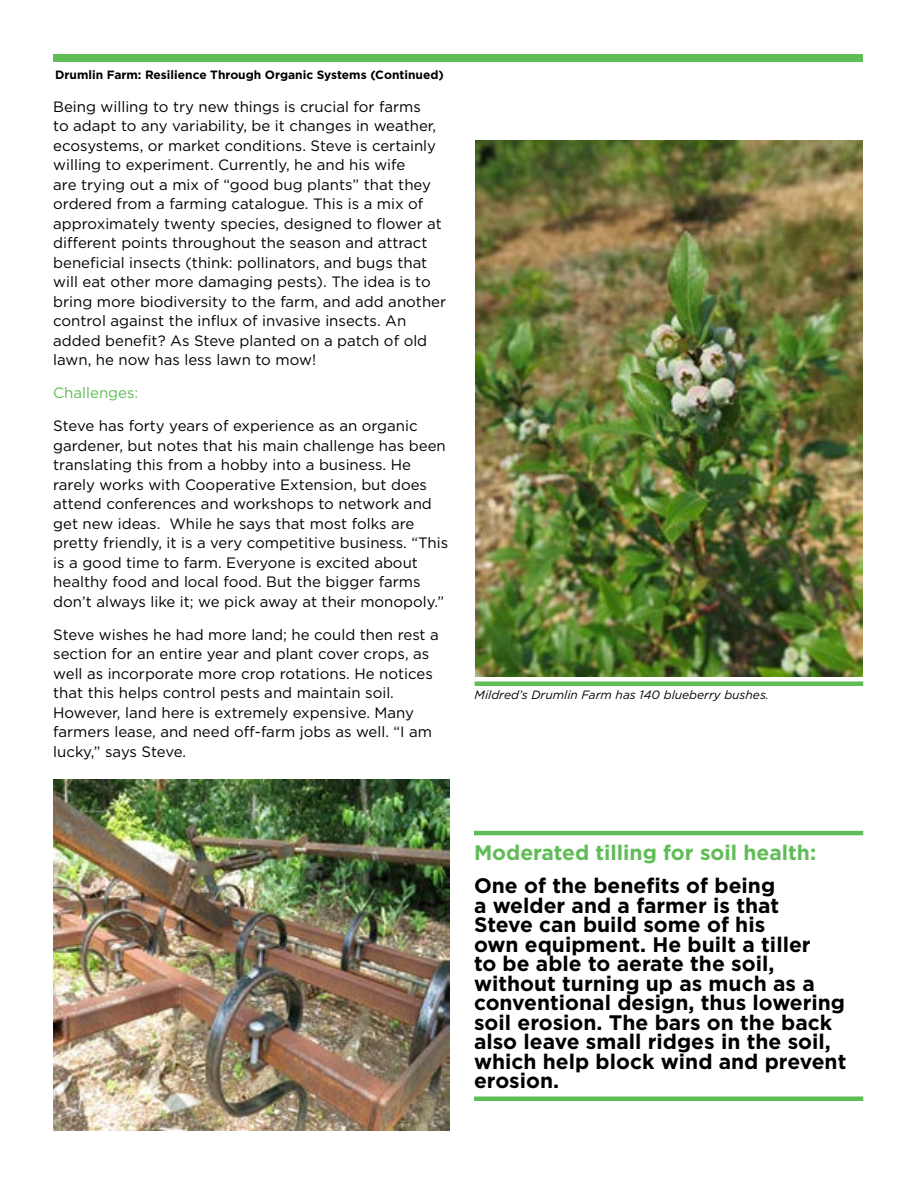
<style>
.page{position:relative;width:918px;height:1188px;background:#fff}
.page>*{position:absolute;margin:0;border:0;box-sizing:border-box;transform-origin:0 0}
.t1{font:700 21px/19.5px "Gotham";color:#000}
.t2{font:700 21px "Gotham";color:#60bc56}
.t3{font:15px/19.5px "Gotham";color:#000}
.t4{font:15px "Gotham";color:#60bc56}
.t5{font:700 12px "Gotham";color:#000}
.t6{font:italic 12px "Gotham";color:#000}
</style>
<div class="page">
<div style="left:53px;top:55px;width:810px;height:7px;background:#60bc56"></div>
<img style="left:53px;top:780px;width:397px;height:351px">
<img style="left:475px;top:141px;width:387px;height:535px">
<div style="left:475px;top:681px;width:388px;height:5px;background:#60bc56"></div>
<div style="left:474px;top:1096px;width:389px;height:5px;background:#60bc56"></div>
<hr style="left:474px;top:831px;width:389px;height:4px;background:#60bc56">
<p class="t5" style="left:55px;top:66px;width:390px">Drumlin Farm: Resilience Through Organic Systems (Continued)</p>
<p class="t3" style="left:53px;top:97px;width:394px">Being willing to try new things is crucial for farms<br>to adapt to any variability, be it changes in weather, ecosystems, or market conditions. Steve is certainly willing to experiment. Currently, he and his wife<br>are trying out a mix of “good bug plants” that they ordered from a farming catalogue. This is a mix of approximately twenty species, designed to flower at different points throughout the season and attract beneficial insects (think: pollinators, and bugs that will eat other more damaging pests). The idea is to bring more biodiversity to the farm, and add another control against the influx of invasive insects. An added benefit? As Steve planted on a patch of old lawn, he now has less lawn to mow!</p>
<p class="t4" style="left:53px;top:384px;width:87px">Challenges:</p>
<p class="t3" style="left:53px;top:416px;width:397px">Steve has forty years of experience as an organic gardener, but notes that his main challenge has been translating this from a hobby into a business. He rarely works with Cooperative Extension, but does attend conferences and workshops to network and get new ideas. While he says that most folks are pretty friendly, it is a very competitive business. “This is a good time to farm. Everyone is excited about healthy food and local food. But the bigger farms don’t always like it; we pick away at their monopoly.”</p>
<p class="t3" style="left:53px;top:625px;width:387px">Steve wishes he had more land; he could then rest a section for an entire year and plant cover crops, as well as incorporate more crop rotations. He notices that this helps control pests and maintain soil.<br>However, land here is extremely expensive. Many farmers lease, and need off-farm jobs as well. “I am lucky,” says Steve.</p>
<p class="t6" style="left:475px;top:687px;width:296px">Mildred’s Drumlin Farm has 140 blueberry bushes.</p>
<h1 class="t2" style="left:474px;top:839px;width:344px">Moderated tilling for soil health:</h1>
<p class="t1" style="left:474px;top:876px;width:374px">One of the benefits of being<br>a welder and a farmer is that<br>Steve can build some of his<br>own equipment. He built a tiller<br>to be able to aerate the soil, without turning up as much as a conventional design, thus lowering soil erosion. The bars on the back also leave small ridges in the soil, which help block wind and prevent erosion.</p>
</div>
